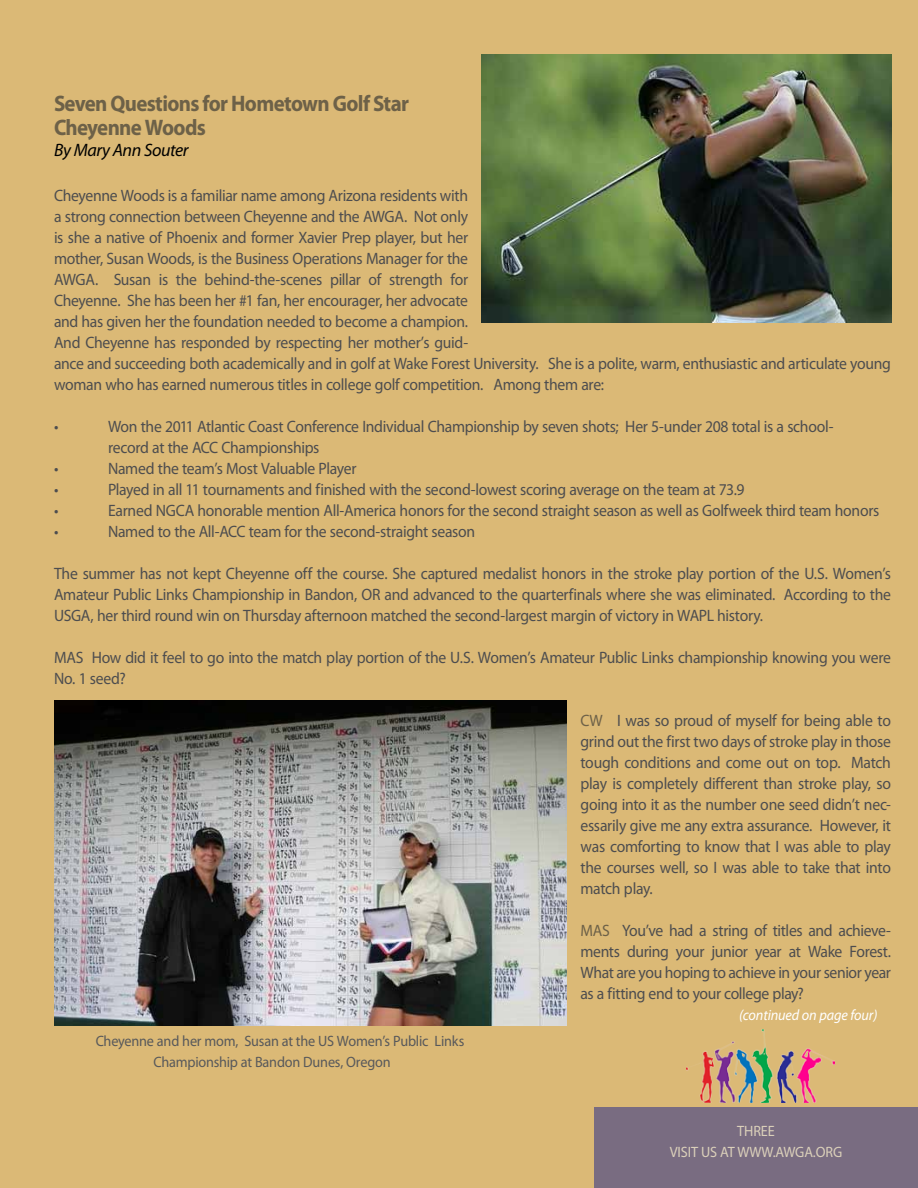
<style>
.page{position:relative;width:918px;height:1188px;background:#dbb976}
.page>*{position:absolute;margin:0;border:0;box-sizing:border-box;transform-origin:0 0}
.t1{font:700 22.5px/24px "Myriad Pro";letter-spacing:-.035em;color:#6d6148;scale:.93 1}
.t2{font:italic 18px "Myriad Pro";letter-spacing:-.025em;color:#000}
.t3{font:16.5px/21px "Myriad Pro";letter-spacing:-.02em;color:#4d4d4f;scale:.95 1}
.t4{font:15px/21px "Myriad Pro";letter-spacing:-.015em;color:#58595b;scale:.95 1}
.t5{font:15px/21px "Myriad Pro";letter-spacing:-.01em;color:#dbd0ba;text-align:center;scale:.95 1}
.t6{font:italic 15px "Myriad Pro";letter-spacing:-.01em;color:#fff;scale:.95 1}
.s1{color:#6d6148}
</style>
<div class="page">
<div style="left:594px;top:1107px;width:324px;height:81px;background:#796c81"></div>
<img style="left:686px;top:1030px;width:149px;height:73px">
<img style="left:482px;top:55px;width:409px;height:267px">
<img style="left:54px;top:701px;width:513px;height:325px">
<h1 class="t1" style="left:54px;top:91px;width:383px">Seven Questions for Hometown Golf Star<br>Cheyenne Woods</h1>
<p class="t2" style="left:54px;top:139px;width:136px">By Mary Ann Souter</p>
<p class="t3" style="left:54px;top:185px;width:883px">Cheyenne Woods is a familiar name among Arizona residents with<br>a strong connection between Cheyenne and the AWGA. Not only<br>is she a native of Phoenix and former Xavier Prep player, but her<br>mother, Susan Woods, is the Business Operations Manager for the<br>AWGA. Susan is the behind-the-scenes pillar of strength for<br>Cheyenne. She has been her #1 fan, her encourager, her advocate<br>and has given her the foundation needed to become a champion.<br>And Cheyenne has responded by respecting her mother’s guid-<br>ance and succeeding both academically and in golf at Wake Forest University. She is a polite, warm, enthusiastic and articulate young woman who has earned numerous titles in college golf competition. Among them are:</p>
<p class="t3" style="left:54px;top:416px;width:6px">•</p>
<p class="t3" style="left:108px;top:416px;width:765px">Won the 2011 Atlantic Coast Conference Individual Championship by seven shots; Her 5-under 208 total is a school&shy;record at the ACC Championships</p>
<p class="t3" style="left:54px;top:458px;width:6px">•</p>
<p class="t3" style="left:108px;top:458px;width:263px">Named the team’s Most Valuable Player</p>
<p class="t3" style="left:54px;top:479px;width:6px">•</p>
<p class="t3" style="left:108px;top:479px;width:672px">Played in all 11 tournaments and finished with the second-lowest scoring average on the team at 73.9</p>
<p class="t3" style="left:54px;top:500px;width:6px">•</p>
<p class="t3" style="left:108px;top:500px;width:814px">Earned NGCA honorable mention All-America honors for the second straight season as well as Golfweek third team honors</p>
<p class="t3" style="left:54px;top:521px;width:6px">•</p>
<p class="t3" style="left:108px;top:521px;width:388px">Named to the All-ACC team for the second-straight season</p>
<p class="t3" style="left:54px;top:563px;width:883px;text-align:justify">The summer has not kept Cheyenne off the course. She captured medalist honors in the stroke play portion of the U.S. Women’s Amateur Public Links Championship in Bandon, OR and advanced to the quarterfinals where she was eliminated. According to the USGA, her third round win on Thursday afternoon matched the second-largest margin of victory in WAPL history.</p>
<p class="t3" style="left:54px;top:647px;width:883px">MAS How did it feel to go into the match play portion of the U.S. Women’s Amateur Public Links championship knowing you were<br>No. 1 seed?</p>
<p class="t3" style="left:581px;top:710px;width:328px;text-align:justify"><span class="s1">CW</span> I was so proud of myself for being able to grind out the first two days of stroke play in those tough conditions and come out on top. Match play is completely different than stroke play, so going into it as the number one seed didn’t nec&shy;essarily give me any extra assurance. However, it was comforting to know that I was able to play the courses well, so I was able to take that into match play.</p>
<p class="t3" style="left:581px;top:920px;width:328px;text-align:justify"><span class="s1">MAS</span> You’ve had a string of titles and achieve&shy;ments during your junior year at Wake Forest.<br>What are you hoping to achieve in your senior year as a fitting end to your college play?</p>
<p class="t4" style="left:154px;top:1030px;width:329px;text-indent:-58px">Cheyenne and her mom, Susan at the US Women’s Public Links<br>Championship at Bandon Dunes, Oregon</p>
<p class="t6" style="left:739px;top:1006px;width:147px">(continued on page four)</p>
<p class="t5" style="left:670px;top:1120px;width:183px">THREE<br>VISIT US AT WWW.AWGA.ORG</p>
</div>
